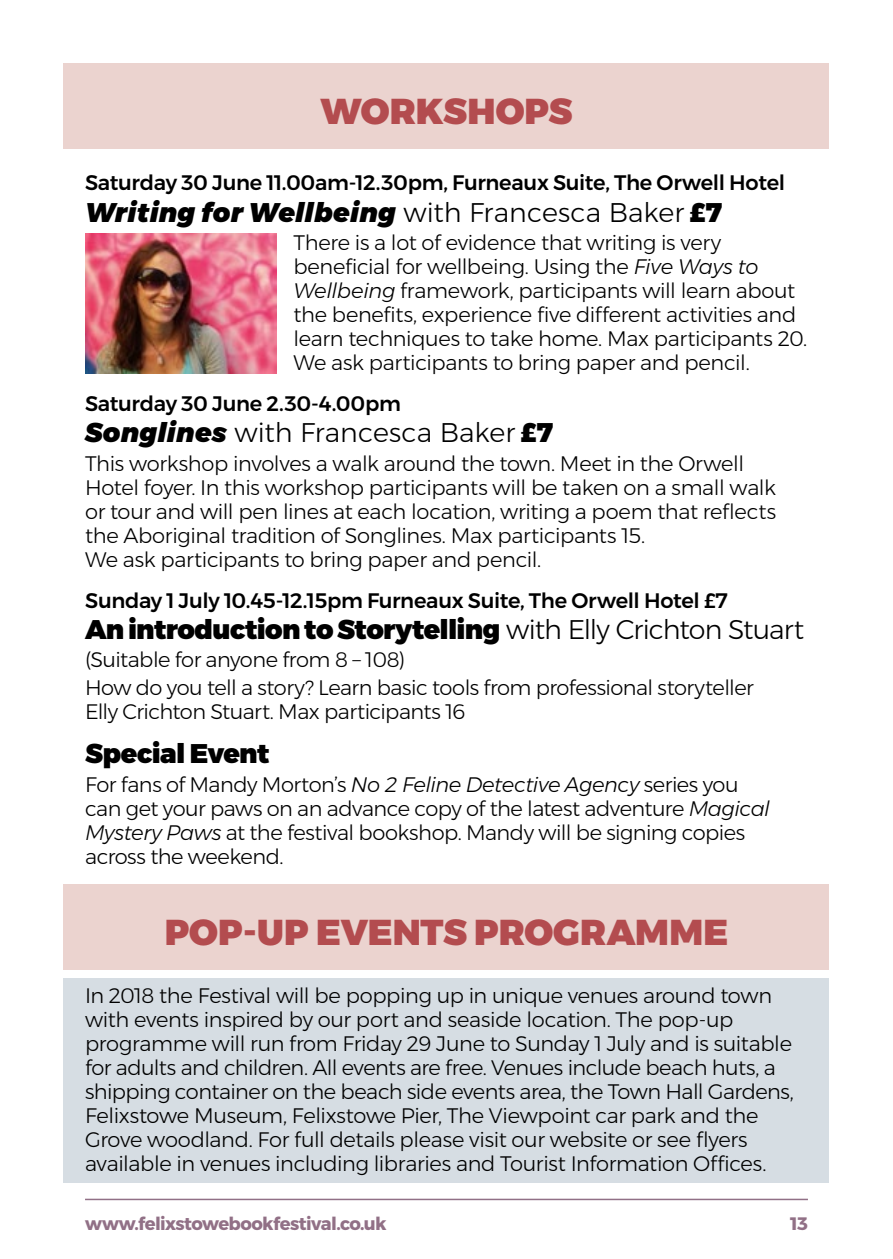
<style>
.page{position:relative;width:893px;height:1259px;background:#fff}
.page>*{position:absolute;margin:0;border:0;box-sizing:border-box;transform-origin:0 0}
.t1{font:900 36px "Montserrat";color:#b34c4f}
.t2{font:900 27px "Montserrat";letter-spacing:-.025em;color:#000}
.t3{font:italic 900 27px "Montserrat";letter-spacing:.005em;color:#000}
.t4{font:300 27px "Montserrat";color:#000}
.t5{font:300 21px/24px "Montserrat";letter-spacing:-.02em;color:#000}
.t6{font:500 21px "Montserrat";letter-spacing:-.02em;color:#000}
.t7{font:700 18px "Montserrat";letter-spacing:-.035em;color:#917086}
.s1{font-weight:300;font-style:normal}
.s2{font-style:normal}
.s3{font-style:italic}
.s4{font-weight:900;font-style:italic}
.s5{font-weight:900}
.s6{font-weight:300}
</style>
<div class="page">
<hr style="left:85px;top:1198px;width:723px;height:2px;background:#917086">
<div style="left:64px;top:978px;width:765px;height:204px;background:#d6dde3"></div>
<div style="left:64px;top:64px;width:765px;height:85px;background:#ebd3cf"></div>
<div style="left:64px;top:884px;width:765px;height:85px;background:#ebd3cf"></div>
<img style="left:85px;top:233px;width:191px;height:140px">
<h1 class="t1" style="left:321px;top:81px;width:253px">WORKSHOPS</h1>
<p class="t6" style="left:85px;top:167px;width:702px">Saturday 30 June 11.00am-12.30pm, Furneaux Suite, The Orwell Hotel</p>
<p class="t3" style="left:85px;top:190px;width:638px">Writing for Wellbeing <span class="s1">with Francesca Baker</span> <span class="s2">£7</span></p>
<p class="t5" style="left:293px;top:230px;width:515px">There is a lot of evidence that writing is very beneficial for wellbeing. Using the <span class="s3">Five Ways to Wellbeing</span> framework, participants will learn about the benefits, experience five different activities and learn techniques to take home. Max participants 20.<br>We ask participants to bring paper and pencil.</p>
<p class="t6" style="left:85px;top:387px;width:317px">Saturday 30 June 2.30-4.00pm</p>
<p class="t4" style="left:85px;top:412px;width:469px"><span class="s4">Songlines</span> with Francesca Baker <span class="s5">£7</span></p>
<p class="t5" style="left:85px;top:451px;width:693px">This workshop involves a walk around the town. Meet in the Orwell Hotel foyer. In this workshop participants will be taken on a small walk or tour and will pen lines at each location, writing a poem that reflects the Aboriginal tradition of Songlines. Max participants 15.<br>We ask participants to bring paper and pencil.</p>
<p class="t6" style="left:85px;top:584px;width:644px">Sunday 1 July 10.45-12.15pm Furneaux Suite, The Orwell Hotel £7</p>
<p class="t2" style="left:85px;top:607px;width:721px">An introduction to Storytelling <span class="s6">with Elly Crichton Stuart</span></p>
<p class="t5" style="left:85px;top:645px;width:670px;line-height:28.2px">(Suitable for anyone from 8 – 108)<br>How do you tell a story? Learn basic tools from professional storyteller</p>
<p class="t5" style="left:85px;top:699px;width:382px">Elly Crichton Stuart. Max participants 16</p>
<p class="t2" style="left:85px;top:731px;width:186px">Special Event</p>
<p class="t5" style="left:85px;top:772px;width:686px">For fans of Mandy Morton’s <span class="s3">No 2 Feline Detective Agency</span> series you can get your paws on an advance copy of the latest adventure <span class="s3">Magical Mystery Paws</span> at the festival bookshop. Mandy will be signing copies across the weekend.</p>
<h1 class="t1" style="left:165px;top:902px;width:565px">POP-UP EVENTS PROGRAMME</h1>
<p class="t5" style="left:85px;top:983px;width:710px">In 2018 the Festival will be popping up in unique venues around town with events inspired by our port and seaside location. The pop-up programme will run from Friday 29 June to Sunday 1 July and is suitable for adults and children. All events are free. Venues include beach huts, a shipping container on the beach side events area, the Town Hall Gardens, Felixstowe Museum, Felixstowe Pier, The Viewpoint car park and the Grove woodland. For full details please visit our website or see flyers available in venues including libraries and Tourist Information Offices.</p>
<p class="t7" style="left:85px;top:1208px;width:303px">www.felixstowebookfestival.co.uk</p>
<p class="t7" style="left:791px;top:1208px;width:19px">13</p>
</div>
